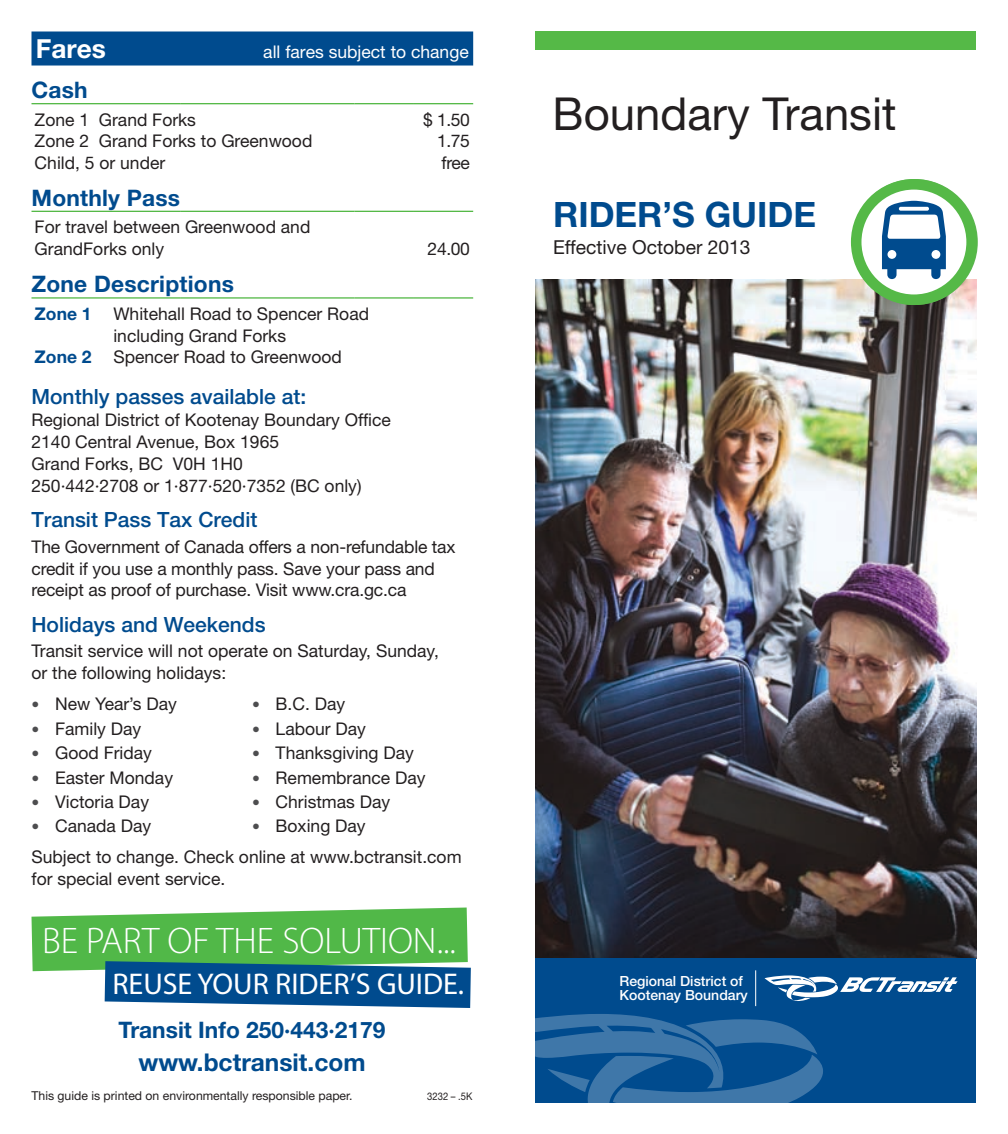
<style>
.page{position:relative;width:1008px;height:1134px;background:#fff}
.page>*{position:absolute;margin:0;border:0;box-sizing:border-box;transform-origin:0 0}
.t1{font:45.5px "Helvetica Neue LT Std";color:#231f20}
.t2{font:300 37.1px "Myriad Pro";color:#fff}
.t3{font:700 35px "Helvetica Neue LT Std";color:#004b8e}
.t4{font:30.1px "Myriad Pro";color:#fff}
.t5{font:700 26.25px "Helvetica Neue LT Std";color:#fff}
.t6{font:700 24.5px "Helvetica Neue LT Std";color:#004b8e}
.t7{font:700 22.75px "Helvetica Neue LT Std";letter-spacing:.01em;color:#004b8e}
.t8{font:500 21px "Helvetica Neue LT Std";color:#004b8e}
.t9{font:19.25px "Helvetica Neue LT Std";color:#231f20}
.t10{font:17.5px/21.9px "Helvetica Neue LT Std";color:#231f20}
.t11{font:17.5px "Helvetica Neue LT Std";color:#fff}
.t12{font:500 14px/14px "Helvetica Neue LT Std";color:#fff}
.t13{font:12.25px "Helvetica Neue LT Std";color:#231f20}
.t14{font:10.5px "Helvetica Neue LT Std";color:#231f20;scale:.9 1}
.s1{font-weight:700;color:#004b8e}
.s2{font-size:15.75px;color:#4d4d4f}
</style>
<div class="page">
<img style="left:536px;top:279px;width:440px;height:679px">
<div style="left:536px;top:32px;width:440px;height:18px;background:#55b947"></div>
<svg style="left:856px;top:184px;width:116px;height:116px"></svg>
<div style="left:851px;top:179px;width:126px;height:126px;border:11px solid #55b947;border-radius:50%"></div>
<svg style="left:882px;top:201px;width:65px;height:80px"></svg>
<div style="left:536px;top:958px;width:440px;height:144px;background:#004b8e"></div>
<svg style="left:536px;top:1014px;width:287px;height:88px"></svg>
<svg style="left:765px;top:975px;width:193px;height:26px"></svg>
<hr style="left:755px;top:970px;width:1px;height:36px;background:#fff">
<div style="left:32px;top:32px;width:441px;height:34px;background:#004b8e"></div>
<hr style="left:355px;top:103px;width:59px;height:1px;background:#55b947">
<hr style="left:414px;top:103px;width:59px;height:1px;background:#55b947">
<hr style="left:355px;top:211px;width:59px;height:1px;background:#55b947">
<hr style="left:414px;top:211px;width:59px;height:1px;background:#55b947">
<hr style="left:355px;top:297px;width:59px;height:2px;background:#55b947">
<hr style="left:414px;top:297px;width:59px;height:2px;background:#55b947">
<hr style="left:32px;top:211px;width:148px;height:1px;background:#55b947">
<hr style="left:180px;top:211px;width:175px;height:1px;background:#55b947">
<hr style="left:32px;top:297px;width:148px;height:2px;background:#55b947">
<hr style="left:180px;top:297px;width:175px;height:2px;background:#55b947">
<hr style="left:32px;top:103px;width:148px;height:1px;background:#55b947">
<hr style="left:180px;top:103px;width:175px;height:1px;background:#55b947">
<svg style="left:32px;top:908px;width:439px;height:100px;background:#4f9d79"></svg>
<h3 class="t5" style="left:36px;top:32px;width:72px">Fares</h3>
<p class="t11" style="left:263px;top:41px;width:207px">all fares subject to change</p>
<h3 class="t7" style="left:32px;top:76px;width:58px">Cash</h3>
<p class="t10" style="left:35px;top:109px;width:163px">Zone 1 Grand Forks</p>
<p class="t10" style="left:423px;top:109px;width:48px">$ 1.50</p>
<p class="t10" style="left:35px;top:130px;width:279px">Zone 2 Grand Forks to Greenwood</p>
<p class="t10" style="left:437px;top:130px;width:35px">1.75</p>
<p class="t10" style="left:35px;top:151px;width:132px">Child, 5 or under</p>
<p class="t10" style="left:442px;top:151px;width:30px">free</p>
<h3 class="t7" style="left:32px;top:183px;width:150px">Monthly Pass</h3>
<p class="t10" style="left:35px;top:216px;width:277px">For travel between Greenwood and<br>GrandForks only</p>
<p class="t10" style="left:428px;top:238px;width:44px">24.00</p>
<h3 class="t7" style="left:32px;top:270px;width:204px">Zone Descriptions</h3>
<p class="t10" style="left:35px;top:303px;width:336px"><span class="s1">Zone 1</span> Whitehall Road to Spencer Road</p>
<p class="t10" style="left:113px;top:325px;width:174px">including Grand Forks</p>
<p class="t10" style="left:35px;top:346px;width:309px"><span class="s1">Zone 2</span> Spencer Road to Greenwood</p>
<p class="t8" style="left:32px;top:384px;width:276px">Monthly passes available at:</p>
<p class="t10" style="left:32px;top:409px;width:361px">Regional District of Kootenay Boundary Office 2140 Central Avenue, Box 1965<br>Grand Forks, BC V0H 1H0<br>250·442·2708 or 1·877·520·7352 (BC only)</p>
<p class="t8" style="left:32px;top:507px;width:228px">Transit Pass Tax Credit</p>
<p class="t10" style="left:32px;top:535px;width:426px">The Government of Canada offers a non-refundable tax credit if you use a monthly pass. Save your pass and receipt as proof of purchase. Visit www.cra.gc.ca</p>
<p class="t8" style="left:32px;top:612px;width:236px">Holidays and Weekends</p>
<p class="t10" style="left:32px;top:640px;width:409px">Transit service will not operate on Saturday, Sunday, or the following holidays:</p>
<p class="t10" style="left:32px;top:693px;width:147px"><span class="s2">•</span> New Year’s Day</p>
<p class="t10" style="left:32px;top:717px;width:111px"><span class="s2">•</span> Family Day</p>
<p class="t10" style="left:32px;top:742px;width:122px"><span class="s2">•</span> Good Friday</p>
<p class="t10" style="left:32px;top:766px;width:143px"><span class="s2">•</span> Easter Monday</p>
<p class="t10" style="left:32px;top:791px;width:119px"><span class="s2">•</span> Victoria Day</p>
<p class="t10" style="left:32px;top:815px;width:121px"><span class="s2">•</span> Canada Day</p>
<p class="t10" style="left:252px;top:693px;width:95px"><span class="s2">•</span> B.C. Day</p>
<p class="t10" style="left:252px;top:717px;width:116px"><span class="s2">•</span> Labour Day</p>
<p class="t10" style="left:252px;top:742px;width:164px"><span class="s2">•</span> Thanksgiving Day</p>
<p class="t10" style="left:252px;top:766px;width:175px"><span class="s2">•</span> Remembrance Day</p>
<p class="t10" style="left:252px;top:791px;width:140px"><span class="s2">•</span> Christmas Day</p>
<p class="t10" style="left:32px;top:811px;width:432px;line-height:30.3px;text-indent:220px"><span class="s2">•</span> Boxing Day<br>Subject to change. Check online at www.bctransit.com</p>
<p class="t10" style="left:32px;top:867px;width:195px">for special event service.</p>
<h2 class="t2" style="left:42px;top:920px;width:415px">BE PART OF THE SOLUTION...</h2>
<h3 class="t4" style="left:112px;top:968px;width:353px">REUSE YOUR RIDER’S GUIDE.</h3>
<h3 class="t7" style="left:119px;top:1016px;width:268px">Transit Info 250·443·2179</h3>
<h3 class="t6" style="left:138px;top:1047px;width:229px">www.bctransit.com</h3>
<p class="t13" style="left:32px;top:1088px;width:323px">This guide is printed on environmentally responsible paper.</p>
<p class="t14" style="left:427px;top:1090px;width:52px">3232 – .5K</p>
<h1 class="t1" style="left:553px;top:87px;width:345px">Boundary Transit</h1>
<h3 class="t3" style="left:553px;top:193px;width:265px">RIDER’S GUIDE</h3>
<p class="t9" style="left:553px;top:236px;width:199px">Effective October 2013</p>
<p class="t12" style="left:620px;top:974px;width:130px">Regional District of<br>Kootenay Boundary</p>
</div>
